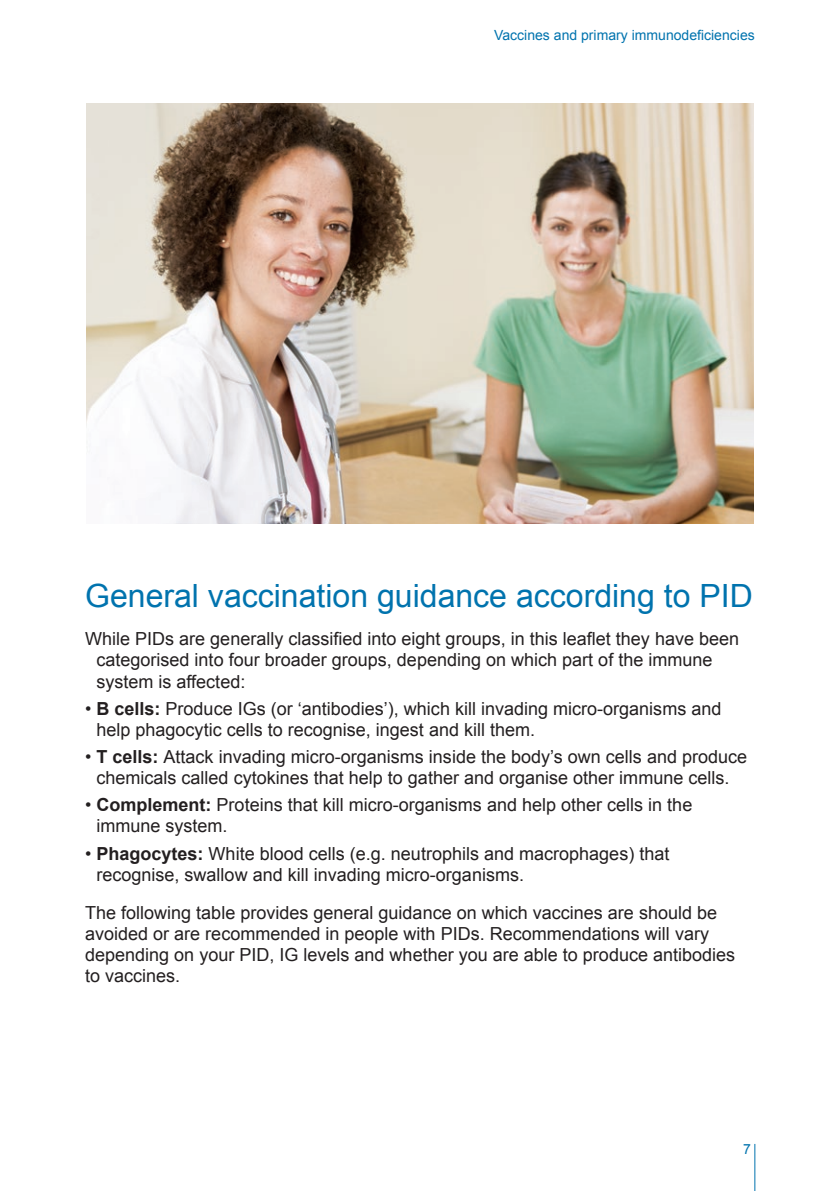
<style>
.page{position:relative;width:840px;height:1191px;background:#fff}
.page>*{position:absolute;margin:0;border:0;box-sizing:border-box;transform-origin:0 0}
.txt{font:32px "Arial";color:#0073ae}
.txt-2{font:18px/21px "Arial";color:#231f20}
.t1{font:14px "Arial";color:#0073ae}
.s1{font-weight:700}
</style>
<div class="page">
<hr style="left:754px;top:1143px;width:1px;height:48px;background:#0073ae">
<img style="left:86px;top:103px;width:667px;height:420px">
<p class="t1" style="left:494px;top:25px;width:262px">Vaccines and primary immunodeficiencies</p>
<p class="txt" style="left:85px;top:575px;width:668px">General vaccination guidance according to PID</p>
<p class="txt-2" style="left:96px;top:629px;width:643px;text-indent:-11px">While PIDs are generally classified into eight groups, in this leaflet they have been categorised into four broader groups, depending on which part of the immune system is affected:</p>
<p class="txt-2" style="left:96px;top:698px;width:626px;text-indent:-11px">• <span class="s1">B cells:</span> Produce IGs (or ‘antibodies’), which kill invading micro-organisms and help phagocytic cells to recognise, ingest and kill them.</p>
<p class="txt-2" style="left:85px;top:746px;width:663px;text-align:center">• <span class="s1">T cells:</span> Attack invading micro-organisms inside the body’s own cells and produce chemicals called cytokines that help to gather and organise other immune cells.</p>
<p class="txt-2" style="left:96px;top:794px;width:597px;text-indent:-11px">• <span class="s1">Complement:</span> Proteins that kill micro-organisms and help other cells in the immune system.</p>
<p class="txt-2" style="left:96px;top:843px;width:574px;text-indent:-11px">• <span class="s1">Phagocytes:</span> White blood cells (e.g. neutrophils and macrophages) that recognise, swallow and kill invading micro-organisms.</p>
<p class="txt-2" style="left:85px;top:902px;width:651px">The following table provides general guidance on which vaccines are should be avoided or are recommended in people with PIDs. Recommendations will vary depending on your PID, IG levels and whether you are able to produce antibodies to vaccines.</p>
<p class="t1" style="left:742px;top:1140px;width:9px">7</p>
</div>
